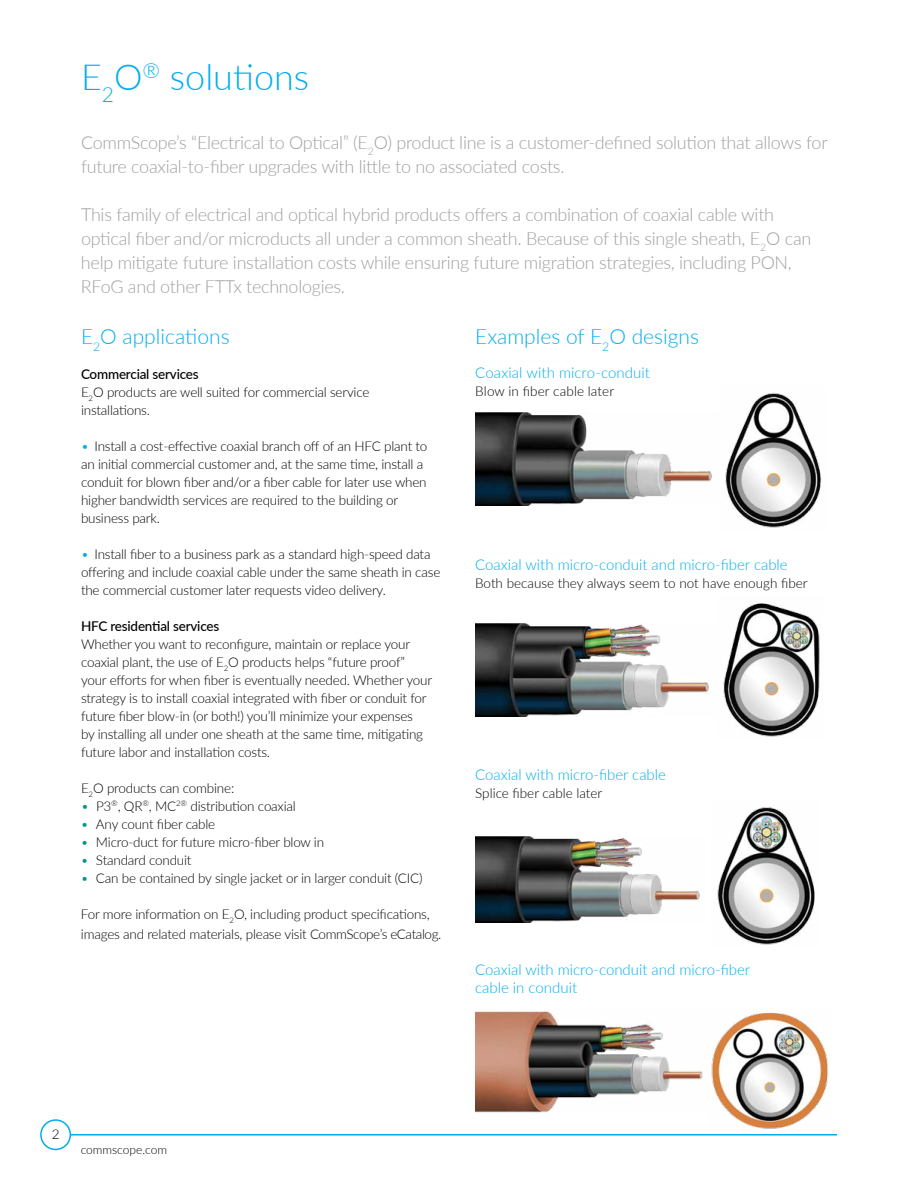
<style>
.page{position:relative;width:918px;height:1188px;background:#fff}
.page>*{position:absolute;margin:0;border:0;box-sizing:border-box;transform-origin:0 0}
.t1{font:300 36px "Lato";color:#00aeef}
.t2{font:300 21px "Lato";color:#00aeef}
.t3{font:300 18px/24px "Lato";letter-spacing:-.015em;color:#9d9fa2}
.t4{font:300 15px/18px "Lato";color:#00aeef}
.t5{font:300 13.5px/18px "Lato";letter-spacing:-.015em;color:#000}
.t6{font:500 13.5px "Lato";letter-spacing:-.015em;color:#000}
.t7{font:300 13.5px "Lato";letter-spacing:.005em;color:#000}
.t8{font:300 12px "Lato";color:#000}
.s1{font-weight:500}
.s2{color:#00aeef}
.s3{color:#00958f}
</style>
<div class="page">
<hr style="left:71px;top:1134px;width:766px;height:2px;background:#00aeef">
<div style="left:40px;top:1119px;width:31px;height:31px;border:2px solid #00aeef;border-radius:50%"></div>
<img style="left:475px;top:412px;width:237px;height:94px">
<img style="left:725px;top:393px;width:97px;height:135px">
<img style="left:723px;top:603px;width:97px;height:134px">
<img style="left:475px;top:623px;width:234px;height:94px">
<img style="left:475px;top:1011px;width:228px;height:102px">
<img style="left:476px;top:836px;width:224px;height:86px">
<img style="left:717px;top:807px;width:98px;height:138px">
<img style="left:711px;top:1012px;width:117px;height:117px">
<h1 class="t1" style="left:81px;top:52px;width:230px">E<sub>2</sub>O<sup>®</sup> solutions</h1>
<h3 class="t3" style="left:81px;top:130px;width:748px">CommScope’s “Electrical to Optical” (E<sub>2</sub>O) product line is a customer-defined solution that allows for future coaxial-to-fiber upgrades with little to no associated costs.</h3>
<p class="t3" style="left:81px;top:202px;width:732px">This family of electrical and optical hybrid products offers a combination of coaxial cable with optical fiber and/or microducts all under a common sheath. Because of this single sheath, E<sub>2</sub>O can help mitigate future installation costs while ensuring future migration strategies, including PON, RFoG and other FTTx technologies.</p>
<h2 class="t2" style="left:81px;top:322px;width:150px">E<sub>2</sub>O applications</h2>
<p class="t5" style="left:81px;top:364px;width:290px"><span class="s1">Commercial services<br></span>E<sub>2</sub>O products are well suited for commercial service installations.</p>
<p class="t5" style="left:81px;top:436px;width:348px"><span class="s2">•</span> Install a cost-effective coaxial branch off of an HFC plant to an initial commercial customer and, at the same time, install a conduit for blown fiber and/or a fiber cable for later use when higher bandwidth services are required to the building or business park.</p>
<p class="t5" style="left:81px;top:544px;width:361px"><span class="s2">•</span> Install fiber to a business park as a standard high-speed data offering and include coaxial cable under the same sheath in case the commercial customer later requests video delivery.</p>
<p class="t6" style="left:81px;top:616px;width:140px">HFC residential services</p>
<p class="t5" style="left:81px;top:634px;width:353px">Whether you want to reconfigure, maintain or replace your coaxial plant, the use of E<sub>2</sub>O products helps “future proof” your efforts for when fiber is eventually needed. Whether your strategy is to install coaxial integrated with fiber or conduit for future fiber blow-in (or both!) you’ll minimize your expenses<br>by installing all under one sheath at the same time, mitigating future labor and installation costs.</p>
<p class="t5" style="left:81px;top:778px;width:155px">E<sub>2</sub>O products can combine:</p>
<p class="t5" style="left:81px;top:796px;width:216px"><span class="s3">•</span> P3<sup>®</sup>, QR<sup>®</sup>, MC<sup>2®</sup> distribution coaxial</p>
<p class="t5" style="left:81px;top:814px;width:136px"><span class="s3">•</span> Any count fiber cable</p>
<p class="t5" style="left:81px;top:832px;width:245px"><span class="s3">•</span> Micro-duct for future micro-fiber blow in</p>
<p class="t5" style="left:81px;top:850px;width:112px"><span class="s3">•</span> Standard conduit</p>
<p class="t5" style="left:81px;top:868px;width:343px"><span class="s3">•</span> Can be contained by single jacket or in larger conduit (CIC)</p>
<p class="t5" style="left:81px;top:903px;width:362px;line-height:20.2px">For more information on E<sub>2</sub>O, including product specifications, images and related materials, please visit CommScope’s eCatalog.</p>
<h2 class="t2" style="left:475px;top:322px;width:225px">Examples of E<sub>2</sub>O designs</h2>
<p class="t4" style="left:475px;top:363px;width:176px">Coaxial with micro-conduit</p>
<p class="t7" style="left:475px;top:382px;width:140px">Blow in fiber cable later</p>
<p class="t4" style="left:475px;top:556px;width:314px">Coaxial with micro-conduit and micro-fiber cable</p>
<p class="t5" style="left:475px;top:574px;width:334px">Both because they always seem to not have enough fiber</p>
<p class="t4" style="left:475px;top:765px;width:192px">Coaxial with micro-fiber cable</p>
<p class="t5" style="left:475px;top:784px;width:129px">Splice fiber cable later</p>
<p class="t4" style="left:475px;top:961px;width:277px">Coaxial with micro-conduit and micro-fiber cable in conduit</p>
<p class="t5" style="left:52px;top:1125px;width:9px">2</p>
<p class="t8" style="left:81px;top:1142px;width:88px">commscope.com</p>
</div>
